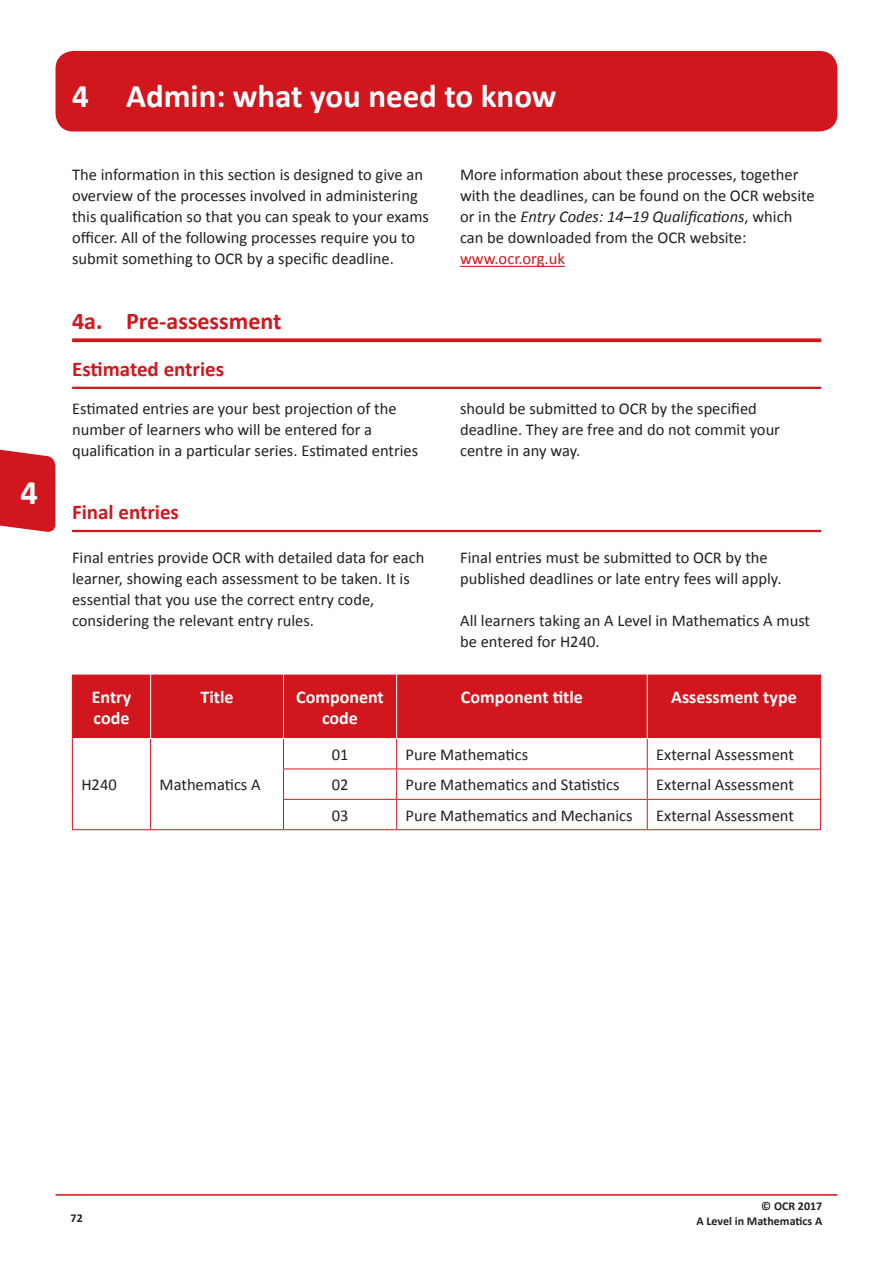
<style>
.page{position:relative;width:893px;height:1263px;background:#fff}
.page>*{position:absolute;margin:0;border:0;box-sizing:border-box;transform-origin:0 0}
.t1{font:700 34.5px "Calibri";color:#fff}
.CT{font:700 33px "Calibri";color:#fff}
.HA{font:700 24px "Calibri";color:#d2161e}
.HB{font:700 21px "Calibri";color:#d2161e}
.TCH_Col{font:700 18px/21px "Calibri";color:#fff}
.TXG{font:16.5px/21px "Calibri";color:#231f20}
.TB{font:16.5px "Calibri";color:#231f20}
.t2{font:700 12px/15px "Calibri";color:#231f20;text-align:right}
.s1{font-style:italic}
.s2{color:#d2161e}
</style>
<div class="page">
<svg style="left:0;top:449px;width:55px;height:83px;background:#d62b32"></svg>
<div style="left:56px;top:51px;width:781px;height:81px;background:#d2161e;border-radius:18px"></div>
<hr style="left:56px;top:1194px;width:781px;height:1px;background:#d2161e">
<hr style="left:460px;top:266px;width:105px;height:1px;background:#d2161e">
<svg style="left:72px;top:338px;width:749px;height:4px;background:#d62c33"></svg>
<hr style="left:72px;top:387px;width:749px;height:2px;background:#d2161e">
<hr style="left:72px;top:530px;width:749px;height:2px;background:#d2161e">
<div style="left:73px;top:675px;width:747px;height:63px;background:#d2161e"></div>
<hr style="left:72px;top:829px;width:79px;height:1px;background:#d2161e">
<hr style="left:151px;top:829px;width:133px;height:1px;background:#d2161e">
<hr style="left:72px;top:738px;width:1px;height:31px;background:#d2161e">
<hr style="left:820px;top:738px;width:1px;height:30px;background:#d2161e">
<hr style="left:72px;top:769px;width:1px;height:30px;background:#d2161e">
<hr style="left:820px;top:769px;width:1px;height:30px;background:#d2161e">
<hr style="left:72px;top:799px;width:1px;height:30px;background:#d2161e">
<svg style="left:820px;top:800px;width:1px;height:29px"></svg>
<hr style="left:284px;top:829px;width:113px;height:1px;background:#d2161e">
<hr style="left:397px;top:829px;width:250px;height:1px;background:#d2161e">
<hr style="left:647px;top:829px;width:174px;height:1px;background:#d2161e">
<hr style="left:72px;top:674px;width:1px;height:64px;background:#d2161e">
<hr style="left:820px;top:674px;width:1px;height:64px;background:#d2161e">
<hr style="left:150px;top:739px;width:1px;height:30px;background:#d2161e">
<hr style="left:150px;top:769px;width:1px;height:30px;background:#d2161e">
<hr style="left:150px;top:799px;width:1px;height:30px;background:#d2161e">
<svg style="left:283px;top:739px;width:1px;height:29px"></svg>
<svg style="left:396px;top:739px;width:1px;height:29px"></svg>
<svg style="left:647px;top:739px;width:1px;height:29px"></svg>
<hr style="left:283px;top:768px;width:114px;height:1px;background:#d2161e">
<hr style="left:283px;top:769px;width:1px;height:30px;background:#d2161e">
<hr style="left:397px;top:768px;width:250px;height:1px;background:#d2161e">
<hr style="left:396px;top:769px;width:1px;height:30px;background:#d2161e">
<hr style="left:647px;top:768px;width:174px;height:1px;background:#d2161e">
<hr style="left:647px;top:769px;width:1px;height:30px;background:#d2161e">
<hr style="left:283px;top:799px;width:114px;height:1px;background:#d2161e">
<svg style="left:283px;top:800px;width:1px;height:29px"></svg>
<hr style="left:397px;top:799px;width:250px;height:1px;background:#d2161e">
<svg style="left:396px;top:800px;width:1px;height:29px"></svg>
<hr style="left:647px;top:799px;width:174px;height:1px;background:#d2161e">
<svg style="left:647px;top:800px;width:1px;height:29px"></svg>
<hr style="left:150px;top:674px;width:1px;height:64px;background:#fff">
<hr style="left:283px;top:674px;width:1px;height:64px;background:#fff">
<hr style="left:396px;top:674px;width:1px;height:64px;background:#fff">
<hr style="left:647px;top:674px;width:1px;height:64px;background:#fff">
<h1 class="t1" style="left:21px;top:471px;width:19px">4</h1>
<p class="CT" style="left:72px;top:75px;width:486px">4 Admin: what you need to know</p>
<p class="TXG" style="left:72px;top:164px;width:358px">The information in this section is designed to give an overview of the processes involved in administering this qualification so that you can speak to your exams officer. All of the following processes require you to submit something to OCR by a specific deadline.</p>
<p class="TXG" style="left:460px;top:164px;width:356px">More information about these processes, together with the deadlines, can be found on the OCR website or in the <span class="s1">Entry Codes: 14–19 Qualifications</span>, which can be downloaded from the OCR website: <span class="s2">www.ocr.org.uk</span></p>
<p class="HA" style="left:72px;top:306px;width:211px">4a. Pre-assessment</p>
<p class="HB" style="left:72px;top:356px;width:154px">Estimated entries</p>
<p class="TXG" style="left:72px;top:397px;width:348px">Estimated entries are your best projection of the number of learners who will be entered for a qualification in a particular series. Estimated entries</p>
<p class="TXG" style="left:460px;top:397px;width:321px">should be submitted to OCR by the specified deadline. They are free and do not commit your centre in any way.</p>
<p class="HB" style="left:72px;top:499px;width:108px">Final entries</p>
<p class="TXG" style="left:72px;top:546px;width:354px">Final entries provide OCR with detailed data for each learner, showing each assessment to be taken. It is essential that you use the correct entry code, considering the relevant entry rules.</p>
<p class="TXG" style="left:460px;top:546px;width:323px">Final entries must be submitted to OCR by the published deadlines or late entry fees will apply.</p>
<p class="TXG" style="left:460px;top:609px;width:352px">All learners taking an A Level in Mathematics A must be entered for H240.</p>
<p class="TCH_Col" style="left:92px;top:685px;width:41px">Entry code</p>
<p class="TCH_Col" style="left:201px;top:685px;width:35px">Title</p>
<p class="TCH_Col" style="left:296px;top:685px;width:89px;text-align:center">Component code</p>
<p class="TCH_Col" style="left:461px;top:685px;width:123px">Component title</p>
<p class="TCH_Col" style="left:671px;top:685px;width:127px">Assessment type</p>
<p class="TB" style="left:81px;top:775px;width:37px">H240</p>
<p class="TB" style="left:160px;top:775px;width:103px">Mathematics A</p>
<p class="TB" style="left:332px;top:744px;width:18px">01</p>
<p class="TB" style="left:406px;top:744px;width:124px">Pure Mathematics</p>
<p class="TB" style="left:656px;top:744px;width:139px">External Assessment</p>
<p class="TB" style="left:332px;top:775px;width:18px">02</p>
<p class="TB" style="left:406px;top:775px;width:215px">Pure Mathematics and Statistics</p>
<p class="TB" style="left:656px;top:775px;width:139px">External Assessment</p>
<p class="TB" style="left:332px;top:805px;width:18px">03</p>
<p class="TB" style="left:406px;top:805px;width:228px">Pure Mathematics and Mechanics</p>
<p class="TB" style="left:656px;top:805px;width:139px">External Assessment</p>
<p class="t2" style="left:71px;top:1210px;width:14px">72</p>
<p class="t2" style="left:696px;top:1198px;width:127px">© OCR 2017<br>A Level in Mathematics A</p>
</div>
